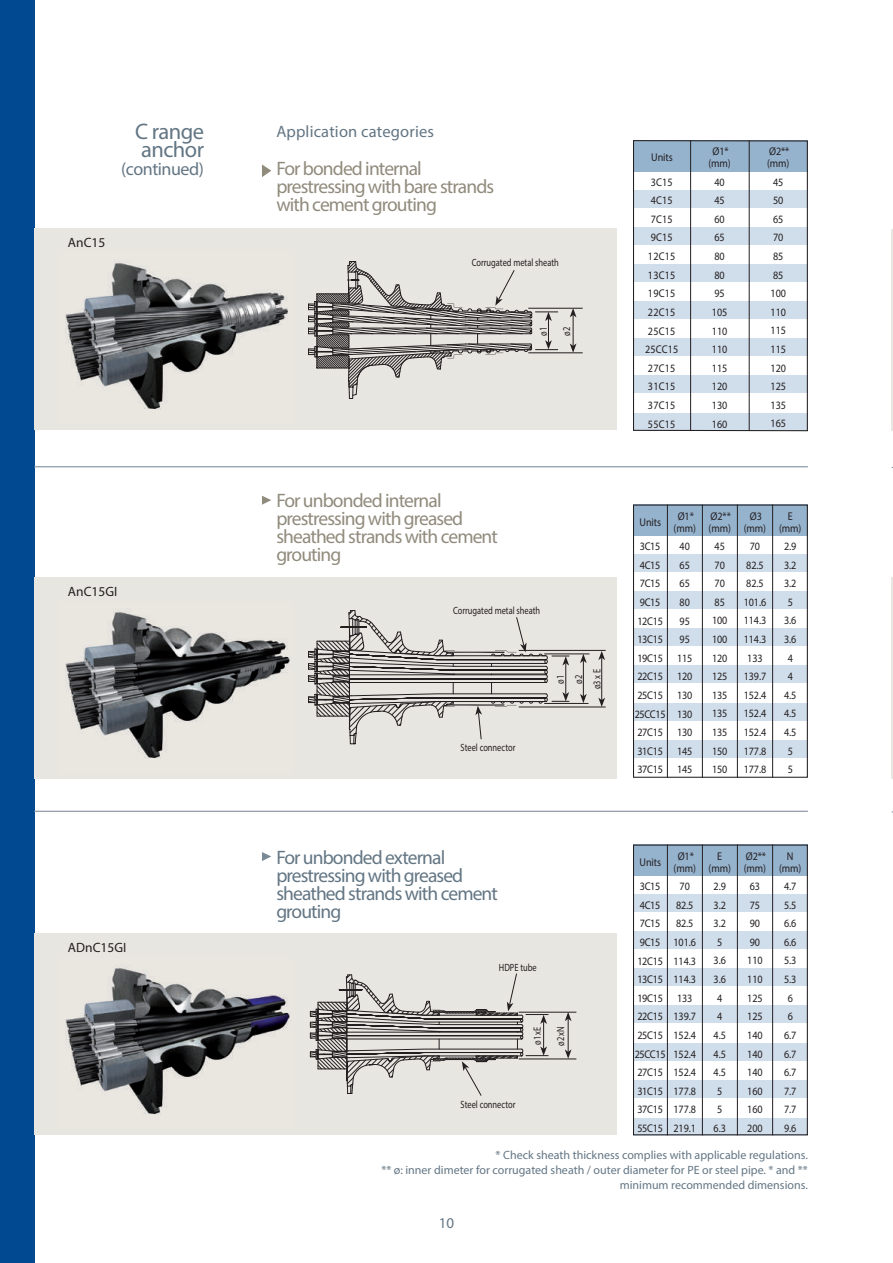
<style>
.page{position:relative;width:893px;height:1263px;background:#fff}
.page>*{position:absolute;margin:0;border:0;box-sizing:border-box;transform-origin:0 0}
.t1{font:22.5px/18px "Myriad Pro";letter-spacing:-.025em;color:#637684}
.t2{font:19.5px/18px "Myriad Pro";letter-spacing:-.045em;color:#918b7d}
.t3{font:19.5px/18px "Myriad Pro";letter-spacing:-.045em;color:#637684}
.t4{font:18px "Myriad Pro";letter-spacing:-.025em;color:#637684}
.t5{font:16.5px "Myriad Pro";letter-spacing:.01em;color:#637684}
.t6{font:15px "Myriad Pro";color:#637684}
.t7{font:13.5px "Myriad Pro";color:#231f20}
.t8{font:12px/15px "Myriad Pro";color:#637684;text-align:right}
.t9{font:11.25px/18.6px "Myriad Pro";letter-spacing:-.01em;color:#231f20;text-align:center;scale:.9 1}
.t10{font:11.25px/18.6px "Myriad Pro";letter-spacing:-.03em;color:#231f20;text-align:center;scale:.9 1}
.t11{font:11.25px/18.6px "Myriad Pro";letter-spacing:.02em;color:#231f20;text-align:center;scale:.9 1}
.t12{font:10.5px/18.3px "Myriad Pro";color:#231f20;scale:.8 1}
</style>
<div class="page">
<div style="left:0;top:0;width:34px;height:1263px;background:#014990"></div>
<svg style="left:262px;top:164px;width:9px;height:13px"></svg>
<div style="left:34px;top:228px;width:582px;height:202px;background:#e8e6e1"></div>
<img style="left:65px;top:263px;width:223px;height:147px">
<hr style="left:528px;top:308px;width:55px;height:1px;background:#231f20">
<hr style="left:528px;top:352px;width:55px;height:1px;background:#231f20">
<svg style="left:308px;top:261px;width:250px;height:138px"></svg>
<hr style="left:573px;top:315px;width:1px;height:31px;background:#231f20">
<svg style="left:570px;top:308px;width:6px;height:9px"></svg>
<svg style="left:570px;top:343px;width:6px;height:10px"></svg>
<div style="left:633px;top:227px;width:175px;height:17px;background:#d0ddea"></div>
<div style="left:633px;top:190px;width:175px;height:17px;background:#d0ddea"></div>
<div style="left:633px;top:264px;width:175px;height:17px;background:#d0ddea"></div>
<div style="left:633px;top:301px;width:175px;height:17px;background:#d0ddea"></div>
<div style="left:633px;top:339px;width:175px;height:17px;background:#d0ddea"></div>
<div style="left:633px;top:376px;width:175px;height:17px;background:#d0ddea"></div>
<div style="left:633px;top:413px;width:175px;height:17px;background:#d0ddea"></div>
<div style="left:633px;top:140px;width:175px;height:31px;background:#96b3ce"></div>
<hr style="left:690px;top:140px;width:1px;height:291px;background:#231f20">
<hr style="left:749px;top:140px;width:1px;height:291px;background:#231f20">
<div style="left:633px;top:140px;width:175px;height:291px;border:1px solid #231f20"></div>
<hr style="left:34px;top:466px;width:774px;height:1px;background:#7a8997">
<svg style="left:262px;top:496px;width:9px;height:9px"></svg>
<div style="left:34px;top:577px;width:582px;height:202px;background:#e8e6e1"></div>
<img style="left:65px;top:612px;width:225px;height:147px">
<hr style="left:519px;top:650px;width:87px;height:1px;background:#231f20">
<hr style="left:519px;top:707px;width:87px;height:1px;background:#231f20">
<hr style="left:544px;top:654px;width:45px;height:1px;background:#231f20">
<hr style="left:544px;top:703px;width:44px;height:1px;background:#231f20">
<hr style="left:583px;top:661px;width:1px;height:35px;background:#231f20">
<svg style="left:580px;top:654px;width:7px;height:9px"></svg>
<svg style="left:580px;top:694px;width:7px;height:9px"></svg>
<svg style="left:308px;top:610px;width:261px;height:135px"></svg>
<hr style="left:601px;top:658px;width:1px;height:42px;background:#231f20">
<svg style="left:598px;top:651px;width:7px;height:9px"></svg>
<svg style="left:598px;top:698px;width:7px;height:9px"></svg>
<hr style="left:34px;top:811px;width:774px;height:1px;background:#7a8997">
<svg style="left:262px;top:852px;width:9px;height:9px"></svg>
<div style="left:34px;top:933px;width:582px;height:202px;background:#e8e6e1"></div>
<img style="left:65px;top:968px;width:225px;height:147px">
<hr style="left:519px;top:1012px;width:57px;height:1px;background:#231f20">
<hr style="left:519px;top:1059px;width:57px;height:1px;background:#231f20">
<hr style="left:568px;top:1019px;width:1px;height:33px;background:#231f20">
<svg style="left:565px;top:1012px;width:6px;height:9px"></svg>
<svg style="left:565px;top:1049px;width:6px;height:10px"></svg>
<svg style="left:310px;top:973px;width:238px;height:123px"></svg>
<div style="left:633px;top:1118px;width:175px;height:17px;background:#d0ddea"></div>
<div style="left:633px;top:932px;width:175px;height:17px;background:#d0ddea"></div>
<div style="left:633px;top:894px;width:175px;height:17px;background:#d0ddea"></div>
<div style="left:633px;top:969px;width:175px;height:17px;background:#d0ddea"></div>
<div style="left:633px;top:1006px;width:175px;height:17px;background:#d0ddea"></div>
<div style="left:633px;top:1043px;width:175px;height:17px;background:#d0ddea"></div>
<div style="left:633px;top:1080px;width:175px;height:17px;background:#d0ddea"></div>
<div style="left:633px;top:845px;width:175px;height:31px;background:#96b3ce"></div>
<hr style="left:667px;top:845px;width:1px;height:290px;background:#231f20">
<hr style="left:702px;top:845px;width:1px;height:290px;background:#231f20">
<hr style="left:737px;top:844px;width:1px;height:291px;background:#231f20">
<hr style="left:772px;top:844px;width:1px;height:291px;background:#231f20">
<div style="left:633px;top:844px;width:175px;height:291px;border:1px solid #231f20"></div>
<div style="left:633px;top:592px;width:175px;height:17px;background:#d0ddea"></div>
<div style="left:633px;top:554px;width:175px;height:17px;background:#d0ddea"></div>
<div style="left:633px;top:629px;width:175px;height:17px;background:#d0ddea"></div>
<div style="left:633px;top:666px;width:175px;height:17px;background:#d0ddea"></div>
<div style="left:633px;top:703px;width:175px;height:17px;background:#d0ddea"></div>
<div style="left:633px;top:740px;width:175px;height:17px;background:#d0ddea"></div>
<div style="left:633px;top:505px;width:175px;height:31px;background:#96b3ce"></div>
<hr style="left:667px;top:505px;width:1px;height:273px;background:#231f20">
<hr style="left:702px;top:505px;width:1px;height:273px;background:#231f20">
<hr style="left:737px;top:504px;width:1px;height:274px;background:#231f20">
<hr style="left:772px;top:504px;width:1px;height:274px;background:#231f20">
<div style="left:633px;top:504px;width:175px;height:274px;border:1px solid #231f20"></div>
<hr style="left:892px;top:229px;width:1px;height:202px;background:#e8e6e1">
<hr style="left:892px;top:577px;width:1px;height:202px;background:#e8e6e1">
<h1 class="t1" style="left:135px;top:122px;width:70px">C range anchor</h1>
<h3 class="t4" style="left:121px;top:158px;width:84px">(continued)</h3>
<p class="t7" style="left:68px;top:234px;width:39px">AnC15</p>
<p class="t7" style="left:68px;top:583px;width:51px">AnC15GI</p>
<p class="t7" style="left:68px;top:939px;width:60px">ADnC15GI</p>
<h3 class="t5" style="left:276px;top:121px;width:159px">Application categories</h3>
<h2 class="t2" style="left:276px;top:159px;width:219px">For bonded internal prestressing with bare strands with cement grouting</h2>
<p class="t12" style="left:472px;top:253px;width:110px">Corrugated metal sheath</p>
<p class="t12" style="left:534px;top:336px;width:13px;rotate:-90deg">ø1</p>
<p class="t12" style="left:557px;top:336px;width:13px;rotate:-90deg">ø2</p>
<h2 class="t2" style="left:276px;top:492px;width:223px">For unbonded internal prestressing with greased sheathed strands with cement grouting</h2>
<p class="t12" style="left:453px;top:601px;width:110px">Corrugated metal sheath</p>
<p class="t12" style="left:551px;top:684px;width:13px;rotate:-90deg">ø1 ø2</p>
<p class="t12" style="left:588px;top:689px;width:27px;rotate:-90deg">ø3 x E</p>
<p class="t12" style="left:461px;top:738px;width:70px">Steel connector</p>
<h2 class="t3" style="left:276px;top:848px;width:223px">For unbonded external prestressing with greased sheathed strands with cement grouting</h2>
<p class="t12" style="left:499px;top:958px;width:49px">HDPE tube</p>
<p class="t12" style="left:528px;top:1045px;width:25px;rotate:-90deg">ø1xE</p>
<p class="t12" style="left:551px;top:1045px;width:26px;rotate:-90deg">ø2xN</p>
<p class="t12" style="left:461px;top:1095px;width:70px">Steel connector</p>
<p class="t9" style="left:651px;top:145px;width:26px;line-height:24.5px;text-align:left">Units<br>3C15</p>
<p class="t11" style="left:645px;top:191px;width:39px">4C15<br>7C15<br>9C15<br>12C15<br>13C15<br>19C15<br>22C15<br>25C15<br>25CC15<br>27C15<br>31C15<br>37C15<br>55C15</p>
<p class="t9" style="left:708px;top:145px;width:26px;line-height:12px">Ø1* (mm)</p>
<p class="t9" style="left:712px;top:172px;width:19px;text-align:left">40<br>45<br>60<br>65<br>80<br>80<br>95<br>105<br>110<br>110<br>115<br>120<br>130<br>160</p>
<p class="t9" style="left:767px;top:145px;width:26px;line-height:12px;text-align:left">Ø2** (mm)</p>
<p class="t9" style="left:771px;top:172px;width:19px;text-align:left">45<br>50<br>65<br>70<br>85<br>85<br>100<br>110<br>115<br>115<br>120<br>125<br>135<br>165</p>
<p class="t9" style="left:640px;top:509px;width:25px;line-height:24.5px;text-align:left">Units<br>3C15</p>
<p class="t10" style="left:635px;top:555px;width:36px">4C15<br>7C15<br>9C15<br>12C15<br>13C15<br>19C15<br>22C15<br>25C15<br>25CC15<br>27C15<br>31C15<br>37C15</p>
<p class="t9" style="left:674px;top:510px;width:26px;line-height:12px">Ø1* (mm)</p>
<p class="t9" style="left:677px;top:537px;width:19px;text-align:left">40<br>65<br>65<br>80<br>95<br>95<br>115<br>120<br>130<br>130<br>130<br>145<br>145</p>
<p class="t9" style="left:709px;top:510px;width:26px;line-height:12px;text-align:left">Ø2** (mm)</p>
<p class="t9" style="left:712px;top:537px;width:19px;text-align:left">45<br>70<br>70<br>85<br>100<br>100<br>120<br>125<br>135<br>135<br>135<br>150<br>150</p>
<p class="t9" style="left:744px;top:510px;width:26px;line-height:12px">Ø3 (mm)</p>
<p class="t9" style="left:744px;top:537px;width:26px">70<br>82.5<br>82.5<br>101.6<br>114.3<br>114.3<br>133<br>139.7<br>152.4<br>152.4<br>152.4<br>177.8<br>177.8</p>
<p class="t9" style="left:779px;top:510px;width:26px;line-height:12px">E (mm)</p>
<p class="t9" style="left:784px;top:537px;width:15px">2.9<br>3.2<br>3.2<br>5<br>3.6<br>3.6<br>4<br>4<br>4.5<br>4.5<br>4.5<br>5<br>5</p>
<p class="t9" style="left:640px;top:849px;width:25px;line-height:24.5px;text-align:left">Units<br>3C15</p>
<p class="t10" style="left:635px;top:895px;width:36px">4C15<br>7C15<br>9C15<br>12C15<br>13C15<br>19C15<br>22C15<br>25C15<br>25CC15<br>27C15<br>31C15<br>37C15<br>55C15</p>
<p class="t9" style="left:674px;top:850px;width:26px;line-height:12px">Ø1* (mm)</p>
<p class="t9" style="left:673px;top:877px;width:26px">70<br>82.5<br>82.5<br>101.6<br>114.3<br>114.3<br>133<br>139.7<br>152.4<br>152.4<br>152.4<br>177.8<br>177.8<br>219.1</p>
<p class="t9" style="left:709px;top:850px;width:26px;line-height:12px">E (mm)</p>
<p class="t9" style="left:714px;top:877px;width:15px">2.9<br>3.2<br>3.2<br>5<br>3.6<br>3.6<br>4<br>4<br>4.5<br>4.5<br>4.5<br>5<br>5<br>6.3</p>
<p class="t9" style="left:744px;top:850px;width:26px;line-height:12px;text-align:left">Ø2** (mm)</p>
<p class="t9" style="left:747px;top:877px;width:19px;text-align:left">63<br>75<br>90<br>90<br>110<br>110<br>125<br>125<br>140<br>140<br>140<br>160<br>160<br>200</p>
<p class="t9" style="left:779px;top:850px;width:26px;line-height:12px">N (mm)</p>
<p class="t9" style="left:784px;top:877px;width:15px">4.7<br>5.5<br>6.6<br>6.6<br>5.3<br>5.3<br>6<br>6<br>6.7<br>6.7<br>6.7<br>7.7<br>7.7<br>9.6</p>
<p class="t8" style="left:381px;top:1148px;width:428px">* Check sheath thickness complies with applicable regulations.<br>** ø: inner dimeter for corrugated sheath / outer diameter for PE or steel pipe. * and ** minimum recommended dimensions.</p>
<h3 class="t6" style="left:439px;top:1214px;width:17px">10</h3>
</div>
